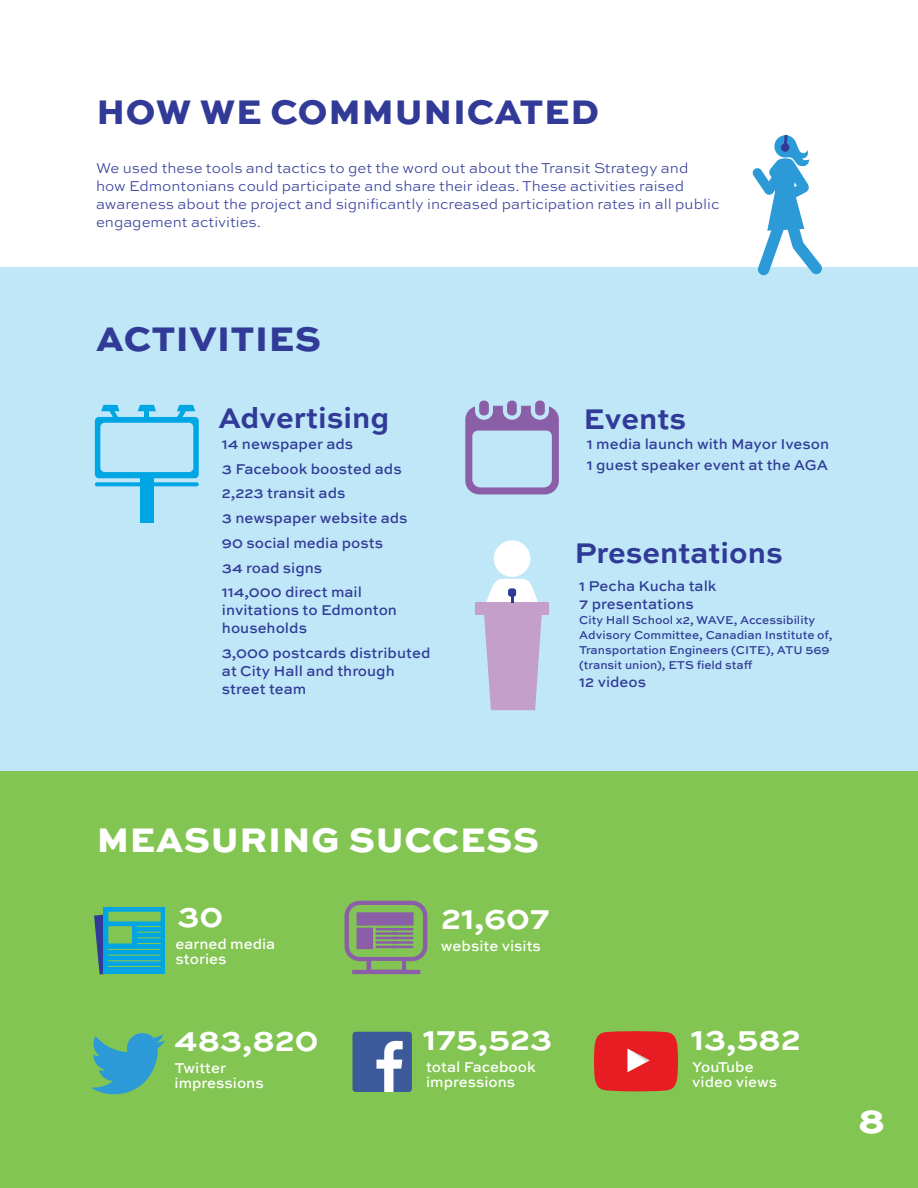
<style>
.page{position:relative;width:918px;height:1188px;background:#fff}
.page>*{position:absolute;margin:0;border:0;box-sizing:border-box;transform-origin:0 0}
.t1{font:800 36px "Sweet Sans";letter-spacing:.02em;color:#313b97}
.t2{font:800 36px "Sweet Sans";letter-spacing:.02em;color:#fff}
.t3{font:700 33px "Sweet Sans";color:#fff}
.t4{font:700 30px "Sweet Sans";color:#313b97}
.t5{font:500 15px/24.8px "Sweet Sans";color:#313b97}
.t6{font:300 15px/18px "Sweet Sans";color:#313b97}
.t7{font:500 15px/15px "Sweet Sans";color:#fff}
.t8{font:500 12px/15px "Sweet Sans";color:#313b97}
</style>
<div class="page">
<div style="left:0;top:268px;width:918px;height:503px;background:#bfe7f8"></div>
<div style="left:0;top:771px;width:918px;height:417px;background:#83c552"></div>
<svg style="left:752px;top:135px;width:71px;height:140px"></svg>
<svg style="left:465px;top:401px;width:94px;height:93px"></svg>
<svg style="left:95px;top:405px;width:104px;height:73px"></svg>
<div style="left:140px;top:476px;width:13px;height:47px;background:#00a6e3"></div>
<svg style="left:95px;top:482px;width:104px;height:4px"></svg>
<div style="left:104px;top:908px;width:61px;height:66px;background:#00a6e3"></div>
<svg style="left:94px;top:910px;width:67px;height:65px"></svg>
<hr style="left:108px;top:949px;width:53px;height:1px;background:#83c552">
<hr style="left:108px;top:955px;width:53px;height:1px;background:#83c552">
<hr style="left:108px;top:960px;width:53px;height:1px;background:#83c552">
<hr style="left:108px;top:966px;width:53px;height:1px;background:#83c552">
<svg style="left:345px;top:901px;width:82px;height:73px"></svg>
<hr style="left:391px;top:928px;width:23px;height:3px;background:#8b5ea8">
<hr style="left:391px;top:932px;width:23px;height:3px;background:#8b5ea8">
<hr style="left:391px;top:937px;width:23px;height:2px;background:#8b5ea8">
<hr style="left:391px;top:941px;width:23px;height:3px;background:#8b5ea8">
<hr style="left:391px;top:946px;width:23px;height:2px;background:#8b5ea8">
<hr style="left:375px;top:928px;width:23px;height:3px;background:#8b5ea8">
<hr style="left:375px;top:932px;width:23px;height:3px;background:#8b5ea8">
<hr style="left:375px;top:937px;width:23px;height:2px;background:#8b5ea8">
<hr style="left:375px;top:941px;width:23px;height:3px;background:#8b5ea8">
<hr style="left:375px;top:946px;width:23px;height:2px;background:#8b5ea8">
<svg style="left:90px;top:1033px;width:75px;height:61px"></svg>
<div style="left:353px;top:1032px;width:59px;height:60px;background:#3c5a99;border-radius:3px"></div>
<svg style="left:376px;top:1041px;width:27px;height:51px"></svg>
<svg style="left:594px;top:1031px;width:84px;height:60px;background:#e23130"></svg>
<div style="left:494px;top:540px;width:36px;height:37px;background:#fff;border-radius:50%"></div>
<div style="left:476px;top:603px;width:73px;height:12px;background:#c49fc9"></div>
<svg style="left:483px;top:579px;width:59px;height:131px"></svg>
<div style="left:508px;top:588px;width:8px;height:9px;background:#313b97;border-radius:3px"></div>
<h1 class="t1" style="left:96px;top:90px;width:504px">HOW WE COMMUNICATED</h1>
<p class="t6" style="left:96px;top:160px;width:625px">We used these tools and tactics to get the word out about the Transit Strategy and how Edmontonians could participate and share their ideas. These activities raised awareness about the project and significantly increased participation rates in all public engagement activities.</p>
<h1 class="t1" style="left:96px;top:317px;width:226px">ACTIVITIES</h1>
<h3 class="t4" style="left:219px;top:401px;width:172px">Advertising</h3>
<p class="t5" style="left:222px;top:432px;width:187px">14 newspaper ads<br>3 Facebook boosted ads<br>2,223 transit ads<br>3 newspaper website ads<br>90 social media posts<br>34 road signs<br>114,000 direct mail</p>
<p class="t5" style="left:222px;top:602px;width:177px;line-height:18px">invitations to Edmonton households</p>
<p class="t5" style="left:222px;top:645px;width:210px;line-height:18px">3,000 postcards distributed at City Hall and through street team</p>
<h3 class="t4" style="left:584px;top:401px;width:104px">Events</h3>
<p class="t5" style="left:587px;top:434px;width:244px;line-height:21.1px">1 media launch with Mayor Iveson<br>1 guest speaker event at the AGA</p>
<h3 class="t4" style="left:575px;top:536px;width:210px">Presentations</h3>
<p class="t5" style="left:579px;top:577px;width:139px;line-height:18px">1 Pecha Kucha talk<br>7 presentations</p>
<p class="t8" style="left:579px;top:613px;width:255px">City Hall School x2, WAVE, Accessibility Advisory Committee, Canadian Institute of, Transportation Engineers (CITE), ATU 569 (transit union), ETS field staff</p>
<p class="t5" style="left:579px;top:670px;width:68px">12 videos</p>
<h1 class="t2" style="left:97px;top:818px;width:444px">MEASURING SUCCESS</h1>
<h2 class="t3" style="left:177px;top:897px;width:47px">30</h2>
<h2 class="t3" style="left:441px;top:899px;width:110px">21,607</h2>
<p class="t7" style="left:176px;top:937px;width:101px">earned media stories</p>
<p class="t7" style="left:441px;top:939px;width:102px">website visits</p>
<h2 class="t3" style="left:175px;top:1021px;width:146px">483,820</h2>
<h2 class="t3" style="left:423px;top:1020px;width:131px">175,523</h2>
<p class="t7" style="left:175px;top:1061px;width:91px">Twitter impressions</p>
<p class="t7" style="left:426px;top:1060px;width:111px">total Facebook impressions</p>
<h2 class="t3" style="left:691px;top:1020px;width:112px">13,582</h2>
<p class="t7" style="left:692px;top:1060px;width:87px">YouTube video views</p>
<h1 class="t2" style="left:859px;top:1100px;width:28px">8</h1>
</div>
